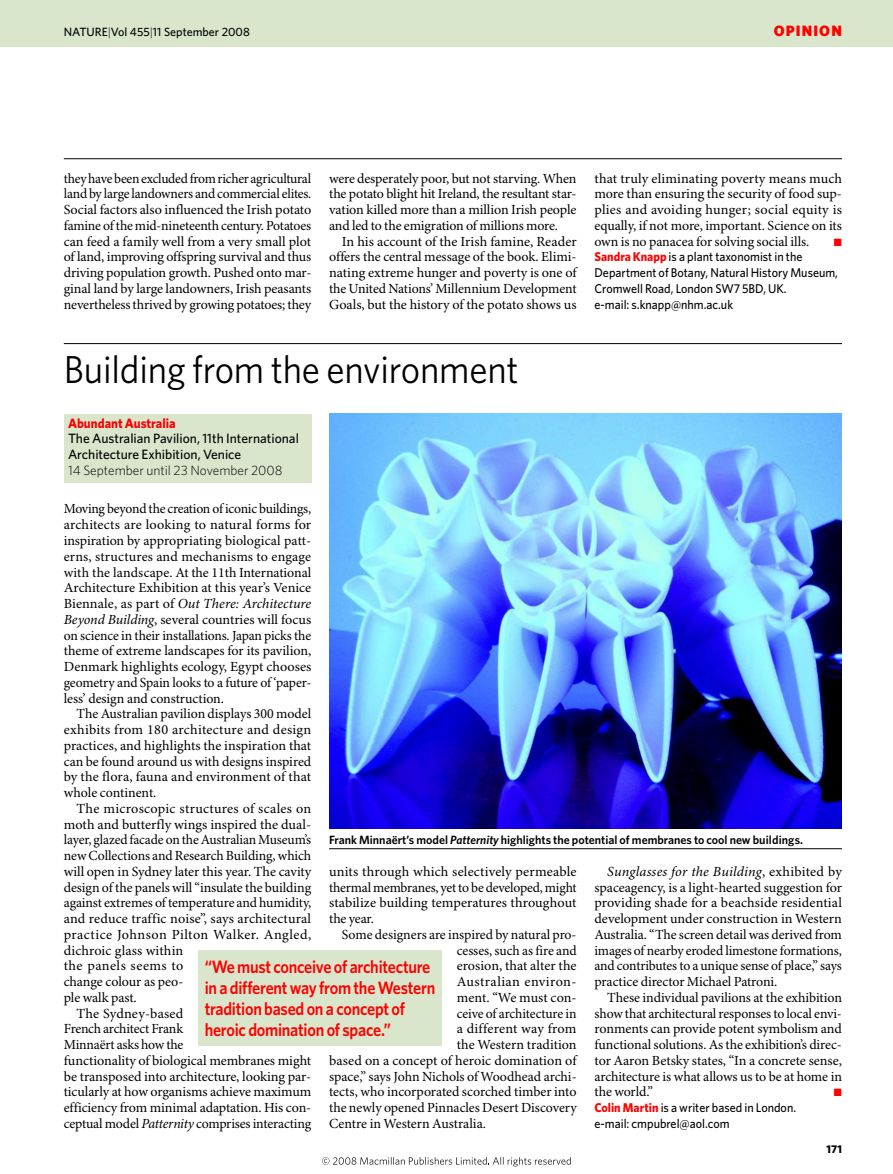
<style>
.page{position:relative;width:893px;height:1174px;background:#fff}
.page>*{position:absolute;margin:0;border:0;box-sizing:border-box;transform-origin:0 0}
.t1{font:39px "Whitney";letter-spacing:-.005em;color:#000;scale:.95 1}
.t2{font:600 18px/21px "Whitney";letter-spacing:-.015em;color:#f00;scale:.9 1}
.t3{font:900 15px "Whitney";letter-spacing:.075em;color:#f00}
.t4{font:13.95px/15.8px "Minion Pro";letter-spacing:-.005em;color:#000;text-align:justify}
.t5{font:13.95px "Minion Pro";letter-spacing:.03em;color:#000}
.t6{font:13.95px "Minion Pro";letter-spacing:.02em;color:#000}
.t7{font:13.95px "Minion Pro";letter-spacing:.015em;color:#000}
.t8{font:500 13.5px/15.8px "Whitney";color:#000}
.t9{font:300 13.5px "Whitney";color:#000}
.t10{font:700 13.5px "Whitney";color:#f00;scale:.95 1}
.t11{font:500 12.75px/15.8px "Whitney";color:#000;scale:.95 1}
.t12{font:600 12px "Whitney";color:#000}
.t13{font:500 12px "Whitney";color:#000}
.t14{font:700 11.25px "Whitney";color:#000}
.t15{font:10.5px "Zapf Dingbats";color:#f00}
.s1{font-weight:300}
.s2{font-weight:700;color:#f00}
.s3{font-style:italic}
</style>
<div class="page">
<img style="left:329px;top:414px;width:513px;height:414px">
<hr style="left:64px;top:343px;width:778px;height:1px;background:#000">
<div style="left:64px;top:414px;width:247px;height:68px;background:#d9e6cc"></div>
<hr style="left:329px;top:848px;width:513px;height:1px;background:#000">
<div style="left:198px;top:950px;width:244px;height:96px;background:#d9e6cc"></div>
<div style="left:0;top:0;width:893px;height:47px;background:#d9e6cc"></div>
<hr style="left:64px;top:158px;width:778px;height:1px;background:#000">
<svg style="left:322px;top:1157px;width:249px;height:9px"></svg>
<p class="t13" style="left:64px;top:27px;width:188px">NATURE<span class="s1">|</span>Vol 455<span class="s1">|</span>11 September 2008</p>
<p class="t3" style="left:774px;top:25px;width:70px">OPINION</p>
<p class="t4" style="left:64px;top:171px;width:249px">they have been excluded from richer agricultural land by large landowners and commercial elites.<br>Social factors also influenced the Irish potato famine of the mid-nineteenth century. Potatoes can feed a family well from a very small plot of land, improving offspring survival and thus driving population growth. Pushed onto mar&shy;ginal land by large landowners, Irish peasants nevertheless thrived by growing potatoes; they</p>
<p class="t4" style="left:329px;top:171px;width:249px">were desperately poor, but not starving. When the potato blight hit Ireland, the resultant star&shy;vation killed more than a million Irish people and led to the emigration of millions more.</p>
<p class="t4" style="left:329px;top:234px;width:249px;text-indent:13px">In his account of the Irish famine, Reader offers the central message of the book. Elimi&shy;nating extreme hunger and poverty is one of the United Nations’ Millennium Development Goals, but the history of the potato shows us</p>
<p class="t4" style="left:594px;top:171px;width:249px">that truly eliminating poverty means much more than ensuring the security of food sup&shy;plies and avoiding hunger; social equity is equally, if not more, important. Science on its own is no panacea for solving social ills.</p>
<p class="t15" style="left:834px;top:237px;width:9px">■</p>
<p class="t11" style="left:594px;top:250px;width:258px"><span class="s2">Sandra Knapp</span> is a plant taxonomist in the Department of Botany, Natural History Museum, Cromwell Road, London SW7 5BD, UK.<br>e-mail: s.knapp@nhm.ac.uk</p>
<h1 class="t1" style="left:64px;top:355px;width:480px">Building from the environment</h1>
<p class="t10" style="left:68px;top:418px;width:115px">Abundant Australia</p>
<p class="t8" style="left:68px;top:432px;width:232px">The Australian Pavilion, 11th International<br>Architecture Exhibition, Venice</p>
<p class="t9" style="left:68px;top:465px;width:216px">14 September until 23 November 2008</p>
<p class="t4" style="left:64px;top:502px;width:249px">Moving beyond the creation of iconic buildings, architects are looking to natural forms for inspiration by appropriating biological patt&shy;erns, structures and mechanisms to engage with the landscape. At the 11th International Architecture Exhibition at this year’s Venice Biennale, as part of <span class="s3">Out There: Architecture Beyond Building</span>, several countries will focus on science in their installations. Japan picks the theme of extreme landscapes for its pavilion, Denmark highlights ecology, Egypt chooses geometry and Spain looks to a future of ‘paper&shy;less’ design and construction.</p>
<p class="t4" style="left:64px;top:707px;width:249px;text-indent:13px">The Australian pavilion displays 300 model exhibits from 180 architecture and design practices, and highlights the inspiration that can be found around us with designs inspired by the flora, fauna and environment of that whole continent.</p>
<p class="t6" style="left:77px;top:803px;width:236px">The microscopic structures of scales on</p>
<p class="t4" style="left:64px;top:817px;width:249px">moth and butterfly wings inspired the dual-</p>
<p class="t4" style="left:64px;top:833px;width:249px">layer, glazed facade on the Australian Museum’s</p>
<p class="t4" style="left:64px;top:849px;width:249px">new Collections and Research Building, which</p>
<p class="t4" style="left:64px;top:864px;width:249px">will open in Sydney later this year. The cavity</p>
<p class="t4" style="left:64px;top:880px;width:249px">design of the panels will “insulate the building</p>
<p class="t4" style="left:64px;top:896px;width:249px">against extremes of temperature and humidity,</p>
<p class="t4" style="left:64px;top:912px;width:249px">and reduce traffic noise”, says architect ural</p>
<p class="t5" style="left:64px;top:929px;width:249px">practice Johnson Pilton Walker. Angled,</p>
<p class="t4" style="left:64px;top:943px;width:121px">dichroic glass within</p>
<p class="t5" style="left:64px;top:960px;width:121px">the panels seems to</p>
<p class="t4" style="left:64px;top:975px;width:121px">change colour as peo-</p>
<p class="t4" style="left:64px;top:990px;width:75px">ple walk past.</p>
<p class="t4" style="left:77px;top:1006px;width:108px">The Sydney-based</p>
<p class="t4" style="left:64px;top:1022px;width:121px">French architect Frank</p>
<p class="t4" style="left:64px;top:1038px;width:121px">Minnaërt asks how the</p>
<p class="t4" style="left:64px;top:1053px;width:249px">functionality of biological membranes might</p>
<p class="t4" style="left:64px;top:1069px;width:249px">be transposed into architecture, looking par-</p>
<p class="t4" style="left:64px;top:1085px;width:249px">ticularly at how organisms achieve maximum</p>
<p class="t4" style="left:64px;top:1101px;width:249px">efficiency from minimal adaptation. His con-</p>
<p class="t4" style="left:64px;top:1116px;width:249px">ceptual model <span class="s3">Patternity</span> comprises interacting</p>
<p class="t12" style="left:329px;top:835px;width:475px">Frank Minnaërt’s model <span class="s3">Patternity</span> highlights the potential of membranes to cool new buildings.</p>
<p class="t4" style="left:329px;top:864px;width:249px">units through which selectively permeable thermal membranes, yet to be developed, might stabilize building temperatures throughout the year.</p>
<p class="t4" style="left:342px;top:927px;width:236px">Some designers are inspired by natural pro-</p>
<p class="t4" style="left:457px;top:943px;width:121px">cesses, such as fire and</p>
<p class="t4" style="left:457px;top:959px;width:121px">erosion, that alter the</p>
<p class="t5" style="left:457px;top:976px;width:121px">Australian environ-</p>
<p class="t4" style="left:457px;top:990px;width:121px">ment. “We must con-</p>
<p class="t4" style="left:457px;top:1006px;width:121px">ceive of architecture in</p>
<p class="t7" style="left:457px;top:1023px;width:121px">a different way from</p>
<p class="t4" style="left:457px;top:1038px;width:121px">the Western tradition</p>
<p class="t4" style="left:329px;top:1053px;width:249px">based on a concept of heroic domination of</p>
<p class="t4" style="left:329px;top:1069px;width:249px">space,” says John Nichols of Woodhead archi-</p>
<p class="t4" style="left:329px;top:1085px;width:249px">tects, who incorporated scorched timber into</p>
<p class="t4" style="left:329px;top:1101px;width:249px">the newly opened Pinnacles Desert Discovery</p>
<p class="t4" style="left:329px;top:1116px;width:158px">Centre in Western Australia.</p>
<p class="t4" style="left:594px;top:864px;width:249px;text-indent:13px"><span class="s3">Sunglasses for the Building</span>, exhibited by spaceagency, is a light-hearted suggestion for providing shade for a beachside residential development under construction in Western Australia. “The screen detail was derived from images of nearby eroded limestone formations, and contributes to a unique sense of place,” says practice director Michael Patroni.</p>
<p class="t4" style="left:594px;top:990px;width:249px;text-indent:13px">These individual pavilions at the exhibition show that architectural responses to local envi&shy;ronments can provide potent symbolism and functional solutions. As the exhibition’s direc&shy;tor Aaron Betsky states, “In a concrete sense, architecture is what allows us to be at home in the world.”</p>
<p class="t2" style="left:205px;top:957px;width:258px">“We must conceive of architecture in a different way from the Western tradition based on a concept of heroic domination of space.”</p>
<p class="t15" style="left:834px;top:1087px;width:9px">■</p>
<p class="t11" style="left:594px;top:1100px;width:214px"><span class="s2">Colin Martin</span> is a writer based in London. e-mail: cmpubrel@aol.com</p>
<p class="t14" style="left:827px;top:1144px;width:17px">171</p>
</div>
